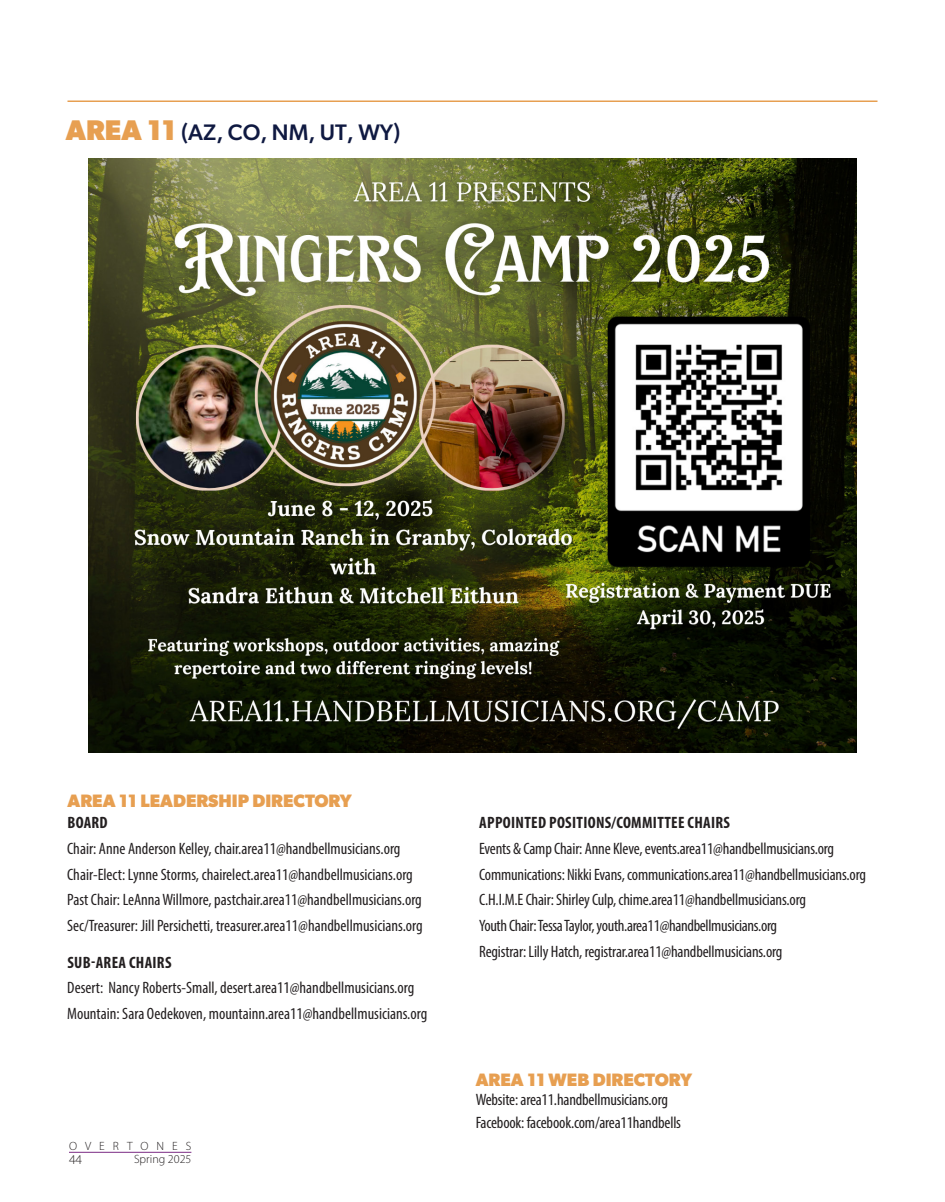
<style>
.page{position:relative;width:945px;height:1202px;background:#fff}
.page>*{position:absolute;margin:0;border:0;box-sizing:border-box;transform-origin:0 0}
.Body_Subhead{font:500 22.5px "Gibson";color:#0f1941}
.Body_Subhead-2{font:700 18px "Gibson";color:#e79f51}
.Listing{font:condensed 16.5px "Myriad Pro";letter-spacing:-.01em;color:#231f20}
.AreaChair_Name{font:condensed 16.5px "Myriad Pro";color:#231f20}
.Listing-2{font:700 condensed 16.5px "Myriad Pro";letter-spacing:.02em;color:#231f20}
.Area_Chair{font:700 condensed 16.5px "Myriad Pro";letter-spacing:.02em;color:#231f20}
.AreaChair_Name-2{font:700 condensed 16.5px "Myriad Pro";letter-spacing:.02em;color:#231f20}
.t1{font:300 13.5px "Myriad Pro";color:#231f20}
.t2{font:300 12px "Myriad Pro";color:#231f20}
.t3{font:300 12px "Myriad Pro";letter-spacing:.67em;color:#231f20}
.s1{font-weight:700;font-size:28.5px;color:#e79f51}
</style>
<div class="page">
<hr style="left:68px;top:100px;width:810px;height:2px;background:#e79f51">
<img style="left:88px;top:158px;width:769px;height:594px">
<hr style="left:69px;top:1151px;width:122px;height:1px;background:#7b2a83">
<p class="Body_Subhead" style="left:66px;top:119px;width:336px"><span class="s1">AREA 11</span> (AZ, CO, NM, UT, WY)</p>
<p class="Body_Subhead-2" style="left:68px;top:790px;width:286px">AREA 11 LEADERSHIP DIRECTORY</p>
<p class="AreaChair_Name-2" style="left:67px;top:812px;width:42px">BOARD</p>
<p class="AreaChair_Name" style="left:67px;top:838px;width:335px">Chair: Anne Anderson Kelley, chair.area11@handbellmusicians.org</p>
<p class="AreaChair_Name" style="left:67px;top:864px;width:347px">Chair-Elect: Lynne Storms, chairelect.area11@handbellmusicians.org</p>
<p class="AreaChair_Name" style="left:67px;top:890px;width:356px">Past Chair: LeAnna Willmore, pastchair.area11@handbellmusicians.org</p>
<p class="AreaChair_Name" style="left:67px;top:915px;width:357px">Sec/Treasurer: Jill Persichetti, treasurer.area11@handbellmusicians.org</p>
<p class="Area_Chair" style="left:67px;top:951px;width:106px">SUB-AREA CHAIRS</p>
<p class="Listing" style="left:67px;top:978px;width:349px">Desert: Nancy Roberts-Small, desert.area11@handbellmusicians.org</p>
<p class="Listing" style="left:67px;top:1003px;width:362px">Mountain: Sara Oedekoven, mountainn.area11@handbellmusicians.org</p>
<p class="t3" style="left:69px;top:1138px;width:124px">OVERTONES</p>
<p class="t1" style="left:69px;top:1151px;width:15px">44</p>
<p class="t2" style="left:134px;top:1152px;width:59px">Spring 2025</p>
<p class="Listing-2" style="left:479px;top:812px;width:252px">APPOINTED POSITIONS/COMMITTEE CHAIRS</p>
<p class="Listing" style="left:479px;top:838px;width:357px">Events &amp; Camp Chair: Anne Kleve, events.area11@handbellmusicians.org</p>
<p class="Listing" style="left:479px;top:864px;width:388px">Communications: Nikki Evans, communications.area11@handbellmusicians.org</p>
<p class="Listing" style="left:479px;top:890px;width:328px">C.H.I.M.E Chair: Shirley Culp, chime.area11@handbellmusicians.org</p>
<p class="Listing" style="left:479px;top:915px;width:300px">Youth Chair: Tessa Taylor, youth.area11@handbellmusicians.org</p>
<p class="Listing" style="left:479px;top:941px;width:305px">Registrar: Lilly Hatch, registrar.area11@handbellmusicians.org</p>
<p class="Body_Subhead-2" style="left:476px;top:1068px;width:218px">AREA 11 WEB DIRECTORY</p>
<p class="Listing" style="left:476px;top:1089px;width:194px">Website: area11.handbellmusicians.org</p>
<p class="Listing" style="left:476px;top:1113px;width:207px">Facebook: facebook.com/area11handbells</p>
</div>
